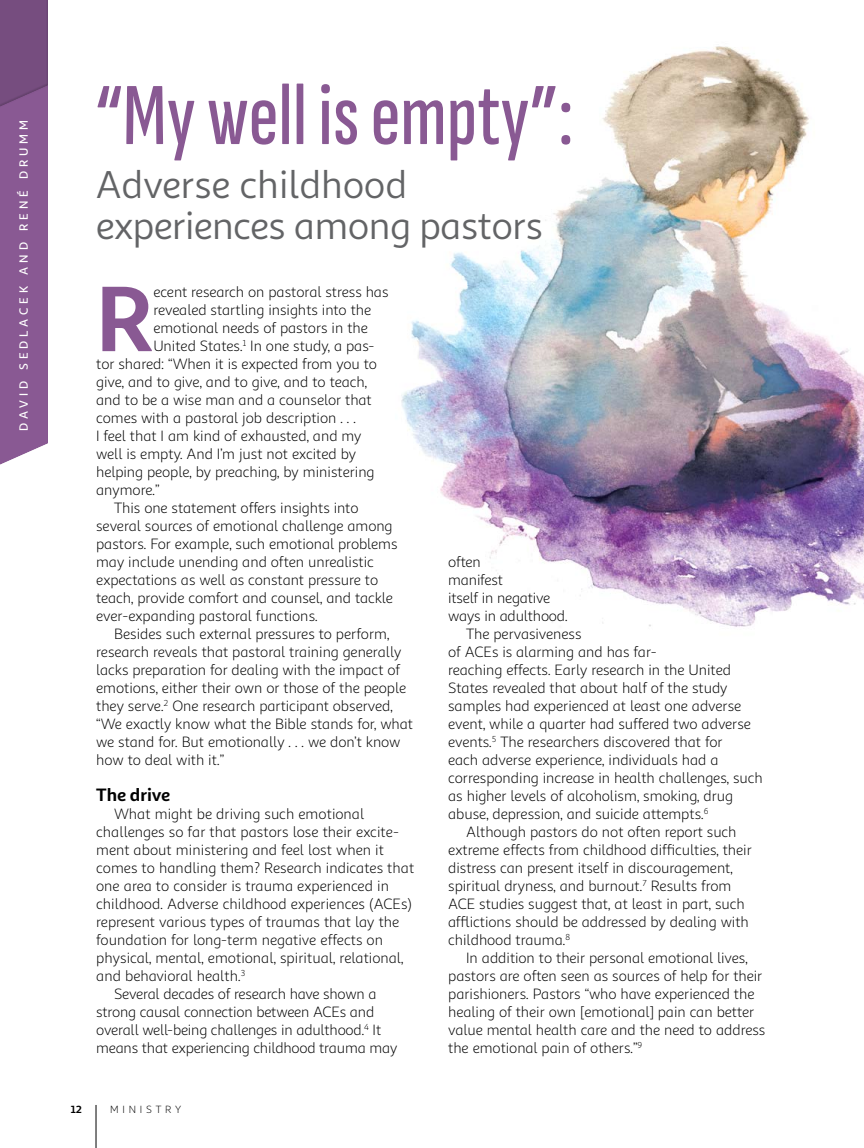
<style>
.page{position:relative;width:864px;height:1148px;background:#fff}
.page>*{position:absolute;margin:0;border:0;box-sizing:border-box;transform-origin:0 0}
.t1{font:700 93.3px "Sana Sans Alt";color:#895993}
.t2{font:500 extra-condensed 88.5px "Sofia Sans";color:#895993}
.t3{font:39px/40.5px "Sana Sans Alt";letter-spacing:-.01em;color:#636466}
.t4{font:700 18px "Sana Sans Alt";letter-spacing:-.01em;color:#000}
.t5{font:15px "Sana Sans Alt";letter-spacing:-.005em;color:#000}
.t6{font:500 12px "Sana Sans Alt";letter-spacing:.33em;color:#fff}
.t7{font:10.5px "Sana Sans Alt";letter-spacing:.36em;color:#000}
.t8{font:700 10.5px "Sana Sans Alt";color:#000}
</style>
<div class="page">
<hr style="left:96px;top:1104px;width:1px;height:44px;background:#000">
<img style="left:401px;top:46px;width:463px;height:581px">
<div style="left:0;top:0;width:48px;height:225px;background:#764d7f"></div>
<div style="left:0;top:70px;width:48px;height:414px;background:#000;opacity:.1"></div>
<p class="t6" style="left:16px;top:431px;width:312px;rotate:-90deg">DAVID SEDLACEK AND RENÉ DRUMM</p>
<h2 class="t2" style="left:96px;top:66px;width:479px">“My well is empty”:</h2>
<h3 class="t3" style="left:96px;top:165px;width:449px">Adverse childhood experiences among pastors</h3>
<h1 class="t1" style="left:96px;top:260px;width:59px">R</h1>
<p class="t5" style="left:153px;top:283px;width:237px">ecent research on pastoral stress has</p>
<p class="t5" style="left:153px;top:301px;width:219px">revealed startling insights into the</p>
<p class="t5" style="left:153px;top:319px;width:216px">emotional needs of pastors in the</p>
<p class="t5" style="left:153px;top:337px;width:223px">United States.<sup>1</sup> In one study, a pas-</p>
<p class="t5" style="left:96px;top:355px;width:282px">tor shared: “When it is expected from you to</p>
<p class="t5" style="left:96px;top:373px;width:272px">give, and to give, and to give, and to teach,</p>
<p class="t5" style="left:96px;top:391px;width:277px">and to be a wise man and a counselor that</p>
<p class="t5" style="left:96px;top:409px;width:261px">comes with a pastoral job description . . .</p>
<p class="t5" style="left:96px;top:427px;width:267px">I feel that I am kind of exhausted, and my</p>
<p class="t5" style="left:96px;top:445px;width:261px">well is empty. And I’m just not excited by</p>
<p class="t5" style="left:96px;top:463px;width:280px">helping people, by preaching, by ministering</p>
<p class="t5" style="left:96px;top:481px;width:65px">anymore.”</p>
<p class="t5" style="left:114px;top:499px;width:246px">This one statement offers insights into</p>
<p class="t5" style="left:96px;top:517px;width:298px">several sources of emotional challenge among</p>
<p class="t5" style="left:96px;top:535px;width:303px">pastors. For example, such emotional problems</p>
<p class="t5" style="left:96px;top:553px;width:279px">may include unending and often unrealistic</p>
<p class="t5" style="left:96px;top:571px;width:284px">expectations as well as constant pressure to</p>
<p class="t5" style="left:96px;top:589px;width:298px">teach, provide comfort and counsel, and tackle</p>
<p class="t5" style="left:96px;top:607px;width:223px">ever-expanding pastoral functions.</p>
<p class="t5" style="left:114px;top:625px;width:277px">Besides such external pressures to perform,</p>
<p class="t5" style="left:96px;top:643px;width:307px">research reveals that pastoral training generally</p>
<p class="t5" style="left:96px;top:661px;width:306px">lacks preparation for dealing with the impact of</p>
<p class="t5" style="left:96px;top:679px;width:312px">emotions, either their own or those of the people</p>
<p class="t5" style="left:96px;top:697px;width:298px">they serve.<sup>2</sup> One research participant observed,</p>
<p class="t5" style="left:96px;top:715px;width:318px">“We exactly know what the Bible stands for, what</p>
<p class="t5" style="left:96px;top:733px;width:306px">we stand for. But emotionally . . . we don’t know</p>
<p class="t5" style="left:96px;top:751px;width:129px">how to deal with it.”</p>
<p class="t4" style="left:96px;top:783px;width:75px">The drive</p>
<p class="t5" style="left:114px;top:805px;width:252px">What might be driving such emotional</p>
<p class="t5" style="left:96px;top:823px;width:304px">challenges so far that pastors lose their excite-</p>
<p class="t5" style="left:96px;top:841px;width:289px">ment about ministering and feel lost when it</p>
<p class="t5" style="left:96px;top:859px;width:320px">comes to handling them? Research indicates that</p>
<p class="t5" style="left:96px;top:877px;width:294px">one area to consider is trauma experienced in</p>
<p class="t5" style="left:96px;top:895px;width:317px">childhood. Adverse childhood experiences (ACEs)</p>
<p class="t5" style="left:96px;top:913px;width:305px">represent various types of traumas that lay the</p>
<p class="t5" style="left:96px;top:931px;width:288px">foundation for long-term negative effects on</p>
<p class="t5" style="left:96px;top:949px;width:309px">physical, mental, emotional, spiritual, relational,</p>
<p class="t5" style="left:96px;top:967px;width:151px">and behavioral health.<sup>3</sup></p>
<p class="t5" style="left:114px;top:985px;width:264px">Several decades of research have shown a</p>
<p class="t5" style="left:96px;top:1003px;width:280px">strong causal connection between ACEs and</p>
<p class="t5" style="left:96px;top:1021px;width:287px">overall well-being challenges in adulthood.<sup>4</sup> It</p>
<p class="t5" style="left:96px;top:1039px;width:303px">means that experiencing childhood trauma may</p>
<p class="t8" style="left:71px;top:1102px;width:13px">12</p>
<p class="t7" style="left:110px;top:1102px;width:72px">MINISTRY</p>
<p class="t5" style="left:448px;top:553px;width:34px">often</p>
<p class="t5" style="left:448px;top:571px;width:56px">manifest</p>
<p class="t5" style="left:448px;top:589px;width:104px">itself in negative</p>
<p class="t5" style="left:448px;top:607px;width:121px">ways in adulthood.</p>
<p class="t5" style="left:466px;top:625px;width:117px">The pervasiveness</p>
<p class="t5" style="left:448px;top:643px;width:210px">of ACEs is alarming and has far-</p>
<p class="t5" style="left:448px;top:661px;width:284px">reaching effects. Early research in the United</p>
<p class="t5" style="left:448px;top:679px;width:281px">States revealed that about half of the study</p>
<p class="t5" style="left:448px;top:697px;width:295px">samples had experienced at least one adverse</p>
<p class="t5" style="left:448px;top:715px;width:304px">event, while a quarter had suffered two adverse</p>
<p class="t5" style="left:448px;top:733px;width:276px">events.<sup>5</sup> The researchers discovered that for</p>
<p class="t5" style="left:448px;top:751px;width:272px">each adverse experience, individuals had a</p>
<p class="t5" style="left:448px;top:769px;width:316px">corresponding increase in health challenges, such</p>
<p class="t5" style="left:448px;top:787px;width:286px">as higher levels of alcoholism, smoking, drug</p>
<p class="t5" style="left:448px;top:805px;width:262px">abuse, depression, and suicide attempts.<sup>6</sup></p>
<p class="t5" style="left:466px;top:823px;width:272px">Although pastors do not often report such</p>
<p class="t5" style="left:448px;top:841px;width:305px">extreme effects from childhood difficulties, their</p>
<p class="t5" style="left:448px;top:859px;width:286px">distress can present itself in discouragement,</p>
<p class="t5" style="left:448px;top:877px;width:285px">spiritual dryness, and burnout.<sup>7</sup> Results from</p>
<p class="t5" style="left:448px;top:895px;width:298px">ACE studies suggest that, at least in part, such</p>
<p class="t5" style="left:448px;top:913px;width:302px">afflictions should be addressed by dealing with</p>
<p class="t5" style="left:448px;top:931px;width:124px">childhood trauma.<sup>8</sup></p>
<p class="t5" style="left:466px;top:949px;width:283px">In addition to their personal emotional lives,</p>
<p class="t5" style="left:448px;top:967px;width:316px">pastors are often seen as sources of help for their</p>
<p class="t5" style="left:448px;top:985px;width:308px">parishioners. Pastors “who have experienced the</p>
<p class="t5" style="left:448px;top:1003px;width:308px">healing of their own [emotional] pain can better</p>
<p class="t5" style="left:448px;top:1021px;width:319px">value mental health care and the need to address</p>
<p class="t5" style="left:448px;top:1039px;width:196px">the emotional pain of others.”<sup>9</sup></p>
</div>
